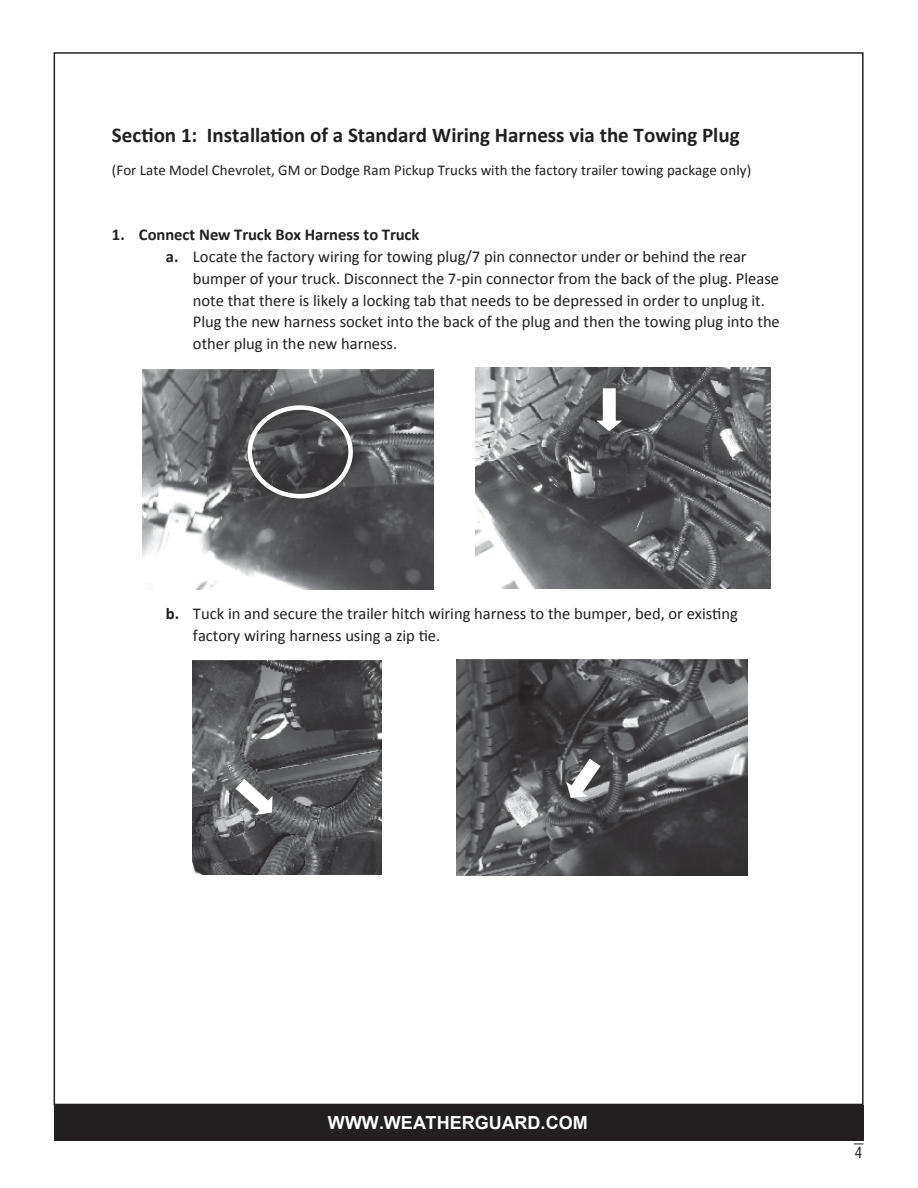
<style>
.page{position:relative;width:918px;height:1188px;background:#fff}
.page>*{position:absolute;margin:0;border:0;box-sizing:border-box;transform-origin:0 0}
.t1{font:700 21px "Calibri";color:#231f20}
.t2{font:700 18px "Arial";color:#fff}
.t3{font:16.5px/21.6px "Calibri";color:#231f20}
.t4{font:700 16.5px "Calibri";color:#231f20}
.t5{font:15px "Calibri";color:#231f20}
.t6{font:condensed 15px "Helvetica LT Std";color:#231f20}
.s1{font-weight:700}
</style>
<div class="page">
<div style="left:54px;top:1105px;width:810px;height:36px;background:#231f20"></div>
<img style="left:143px;top:369px;width:291px;height:220px">
<img style="left:475px;top:367px;width:295px;height:222px">
<img style="left:193px;top:660px;width:188px;height:215px">
<img style="left:457px;top:659px;width:291px;height:216px">
<div style="left:248px;top:405px;width:105px;height:93px;border:4px solid #fff;border-radius:50%"></div>
<svg style="left:236px;top:779px;width:37px;height:36px"></svg>
<svg style="left:596px;top:388px;width:26px;height:43px"></svg>
<svg style="left:566px;top:759px;width:34px;height:39px"></svg>
<p class="t1" style="left:112px;top:121px;width:629px">Section 1: Installation of a Standard Wiring Harness via the Towing Plug</p>
<p class="t5" style="left:112px;top:161px;width:641px">(For Late Model Chevrolet, GM or Dodge Ram Pickup Trucks with the factory trailer towing package only)</p>
<p class="t4" style="left:112px;top:224px;width:309px">1. Connect New Truck Box Harness to Truck</p>
<p class="t3" style="left:166px;top:246px;width:582px"><span class="s1">a.</span> Locate the factory wiring for towing plug/7 pin connector under or behind the rear</p>
<p class="t3" style="left:193px;top:268px;width:588px">bumper of your truck. Disconnect the 7-pin connector from the back of the plug. Please</p>
<p class="t3" style="left:193px;top:290px;width:574px">note that there is likely a locking tab that needs to be depressed in order to unplug it.</p>
<p class="t3" style="left:193px;top:311px;width:589px">Plug the new harness socket into the back of the plug and then the towing plug into the</p>
<p class="t3" style="left:193px;top:333px;width:206px">other plug in the new harness.</p>
<p class="t3" style="left:193px;top:603px;width:546px;text-indent:-27px"><span class="s1">b.</span> Tuck in and secure the trailer hitch wiring harness to the bumper, bed, or existing factory wiring harness using a zip tie.</p>
<p class="t2" style="left:328px;top:1110px;width:261px">WWW.WEATHERGUARD.COM</p>
<p class="t6" style="left:855px;top:1143px;width:9px">4</p>
</div>
